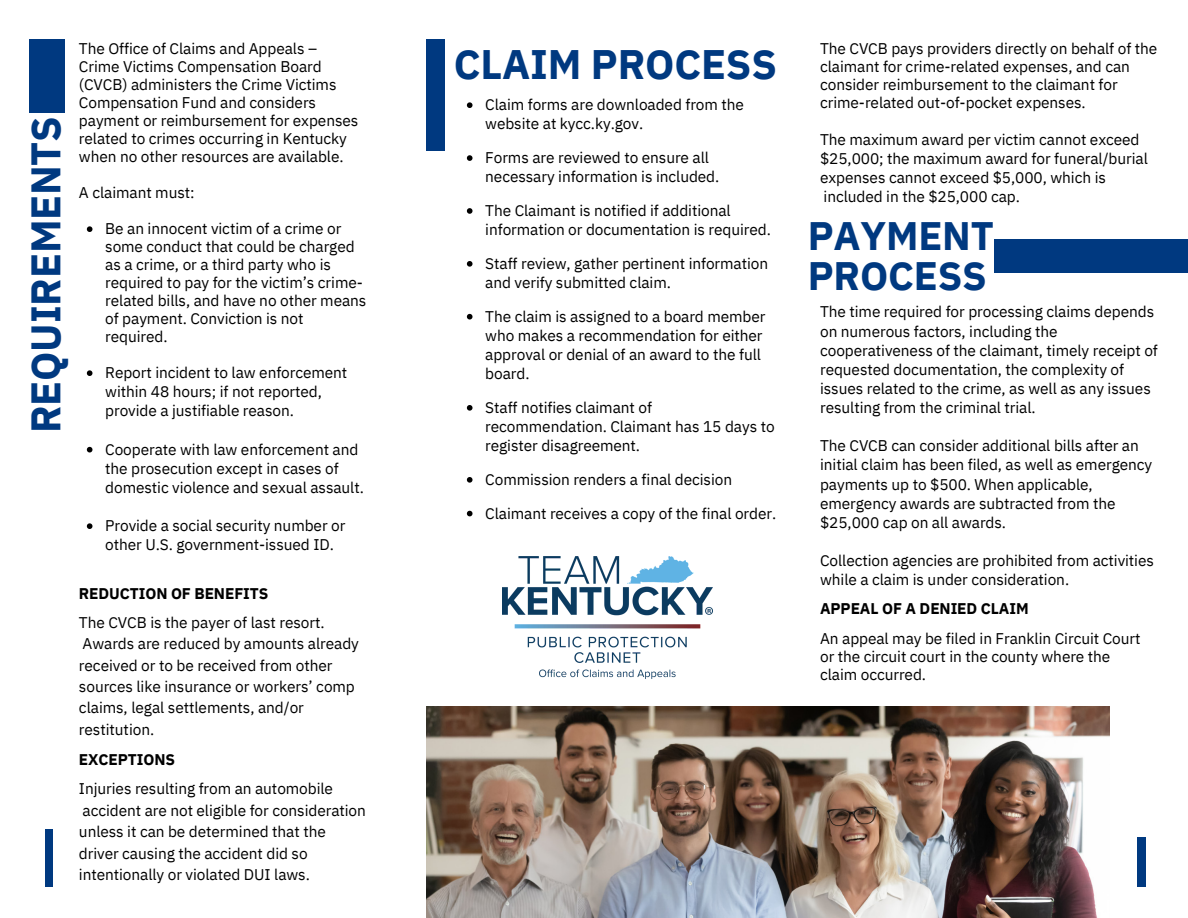
<style>
.page{position:relative;width:1188px;height:918px;background:#fff}
.page>*{position:absolute;margin:0;border:0;box-sizing:border-box;transform-origin:0 0}
.t1{font:700 41.1px "IBM Plex Sans";letter-spacing:-.005em;color:#003980}
.t2{font:700 39.6px/39.3px "IBM Plex Sans";letter-spacing:-.005em;color:#003980}
.t3{font:15.45px/19.2px "IBM Plex Sans";letter-spacing:-.005em;color:#000}
.t4{font:700 15.45px "IBM Plex Sans";letter-spacing:-.005em;color:#000}
</style>
<div class="page">
<div style="left:30px;top:39px;width:35px;height:73px;background:#003980"></div>
<div style="left:45px;top:829px;width:8px;height:58px;background:#003980"></div>
<div style="left:426px;top:39px;width:18px;height:111px;background:#003980"></div>
<div style="left:1137px;top:837px;width:8px;height:49px;background:#003980"></div>
<div style="left:995px;top:239px;width:193px;height:34px;background:#003980"></div>
<img style="left:426px;top:706px;width:683px;height:212px">
<svg style="left:87px;top:226px;width:5px;height:6px"></svg>
<svg style="left:87px;top:370px;width:5px;height:6px"></svg>
<svg style="left:87px;top:447px;width:5px;height:5px"></svg>
<svg style="left:87px;top:523px;width:5px;height:6px"></svg>
<svg style="left:467px;top:102px;width:6px;height:6px"></svg>
<svg style="left:467px;top:155px;width:6px;height:6px"></svg>
<svg style="left:467px;top:208px;width:6px;height:6px"></svg>
<svg style="left:467px;top:261px;width:6px;height:6px"></svg>
<svg style="left:467px;top:314px;width:6px;height:6px"></svg>
<svg style="left:467px;top:405px;width:6px;height:6px"></svg>
<svg style="left:467px;top:477px;width:6px;height:6px"></svg>
<svg style="left:467px;top:511px;width:6px;height:5px"></svg>
<img style="left:503px;top:556px;width:210px;height:123px">
<h1 class="t1" style="left:18px;top:433px;width:319px;rotate:-90deg">REQUIREMENTS</h1>
<p class="t3" style="left:79px;top:39px;width:281px;line-height:18px">The Office of Claims and Appeals – Crime Victims Compensation Board (CVCB) administers the Crime Victims Compensation Fund and considers payment or reimbursement for expenses related to crimes occurring in Kentucky when no other resources are available.</p>
<p class="t3" style="left:79px;top:183px;width:117px">A claimant must:</p>
<p class="t3" style="left:105px;top:219px;width:263px;line-height:18px">Be an innocent victim of a crime or some conduct that could be charged as a crime, or a third party who is required to pay for the victim’s crime&shy;related bills, and have no other means of payment. Conviction is not required.</p>
<p class="t3" style="left:105px;top:363px;width:244px">Report incident to law enforcement within 48 hours; if not reported, provide a justifiable reason.</p>
<p class="t3" style="left:105px;top:439px;width:260px">Cooperate with law enforcement and the prosecution except in cases of domestic violence and sexual assault.</p>
<p class="t3" style="left:105px;top:516px;width:242px">Provide a social security number or other U.S. government-issued ID.</p>
<p class="t4" style="left:79px;top:583px;width:191px">REDUCTION OF BENEFITS</p>
<p class="t3" style="left:79px;top:612px;width:282px;line-height:21.3px">The CVCB is the payer of last resort.<br>Awards are reduced by amounts already received or to be received from other sources like insurance or workers’ comp claims, legal settlements, and/or restitution.</p>
<p class="t4" style="left:79px;top:749px;width:98px">EXCEPTIONS</p>
<p class="t3" style="left:79px;top:778px;width:288px;line-height:21.3px">Injuries resulting from an automobile accident are not eligible for consideration unless it can be determined that the driver causing the accident did so intentionally or violated DUI laws.</p>
<h1 class="t1" style="left:454px;top:37px;width:325px">CLAIM PROCESS</h1>
<p class="t3" style="left:485px;top:95px;width:260px">Claim forms are downloaded from the website at kycc.ky.gov.</p>
<p class="t3" style="left:485px;top:148px;width:236px">Forms are reviewed to ensure all necessary information is included.</p>
<p class="t3" style="left:485px;top:201px;width:287px">The Claimant is notified if additional information or documentation is required.</p>
<p class="t3" style="left:485px;top:253px;width:284px">Staff review, gather pertinent information and verify submitted claim.</p>
<p class="t3" style="left:485px;top:306px;width:282px">The claim is assigned to a board member who makes a recommendation for either approval or denial of an award to the full board.</p>
<p class="t3" style="left:485px;top:397px;width:291px">Staff notifies claimant of recommendation. Claimant has 15 days to register disagreement.</p>
<p class="t3" style="left:485px;top:462px;width:293px;line-height:33.8px">Commission renders a final decision<br>Claimant receives a copy of the final order.</p>
<p class="t3" style="left:820px;top:39px;width:339px;line-height:18px">The CVCB pays providers directly on behalf of the claimant for crime-related expenses, and can consider reimbursement to the claimant for crime-related out-of-pocket expenses.</p>
<p class="t3" style="left:820px;top:129px;width:329px">The maximum award per victim cannot exceed $25,000; the maximum award for funeral/burial expenses cannot exceed $5,000, which is included in the $25,000 cap.</p>
<h2 class="t2" style="left:808px;top:216px;width:188px">PAYMENT<br>PROCESS</h2>
<p class="t3" style="left:820px;top:302px;width:339px">The time required for processing claims depends on numerous factors, including the cooperativeness of the claimant, timely receipt of requested documentation, the complexity of issues related to the crime, as well as any issues resulting from the criminal trial.</p>
<p class="t3" style="left:820px;top:436px;width:334px">The CVCB can consider additional bills after an initial claim has been filed, as well as emergency payments up to $500. When applicable, emergency awards are subtracted from the $25,000 cap on all awards.</p>
<p class="t3" style="left:820px;top:551px;width:335px">Collection agencies are prohibited from activities while a claim is under consideration.</p>
<p class="t4" style="left:820px;top:599px;width:210px">APPEAL OF A DENIED CLAIM</p>
<p class="t3" style="left:820px;top:629px;width:322px;line-height:18px">An appeal may be filed in Franklin Circuit Court or the circuit court in the county where the claim occurred.</p>
</div>
